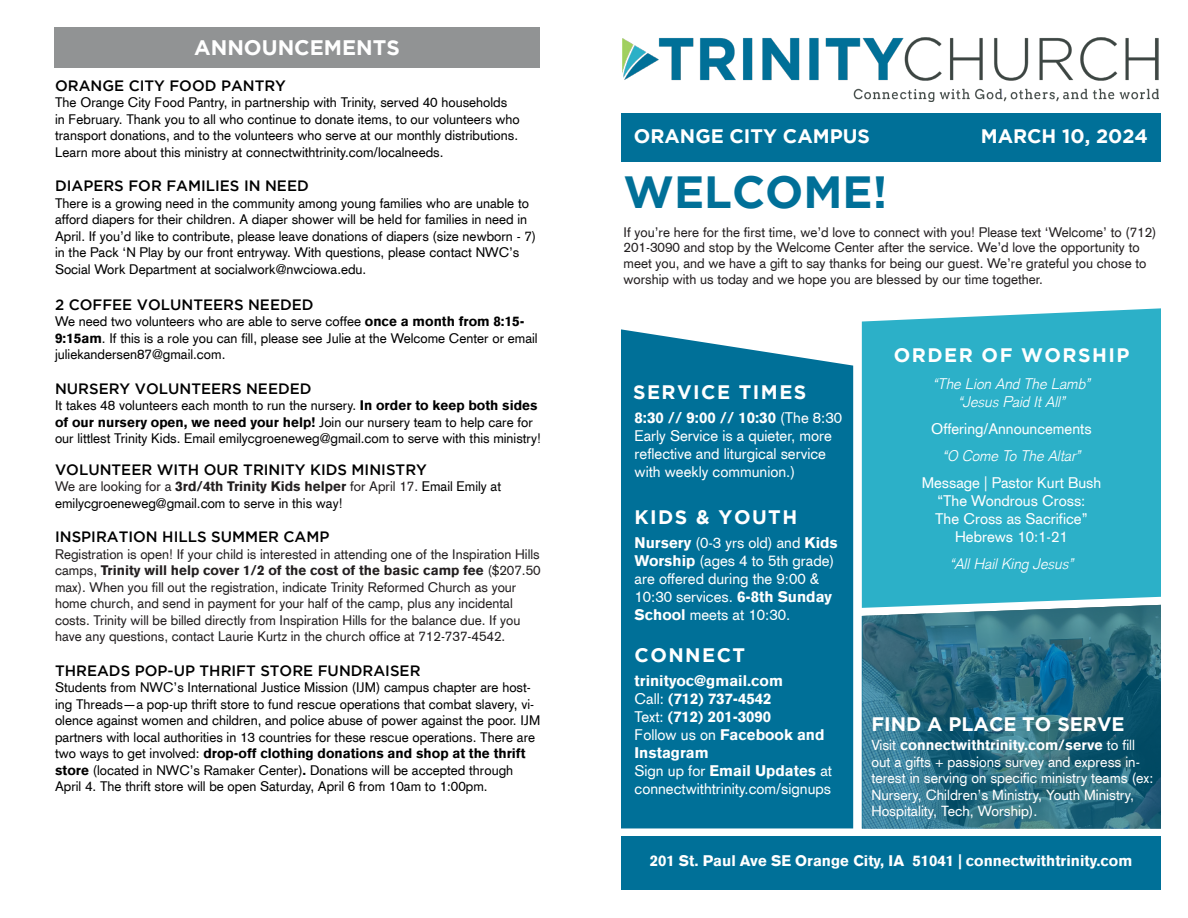
<style>
.page{position:relative;width:1188px;height:918px;background:#fff}
.page>*{position:absolute;margin:0;border:0;box-sizing:border-box;transform-origin:0 0}
.t1{font:700 45px "Gotham";color:#007098}
.t2{font:700 21px "Gotham";color:#fff}
.t3{font:700 19.5px "Gotham";color:#fff}
.t4{font:700 19.5px "Gotham";letter-spacing:.075em;color:#fff}
.t5{font:15px/18px "Akzidenz Grotesk CE";color:#fff}
.t6{font:500 15px "Gotham";color:#000}
.t7{font:900 15px "Akzidenz Grotesk CE";color:#fff}
.t8{font:italic 300 15px "Akzidenz Grotesk";color:#fff}
.t9{font:14.25px/16.5px "Akzidenz Grotesk CE";color:#fff}
.t10{font:13.5px/16.5px "Akzidenz Grotesk CE";color:#000}
.t11{font:13.5px/16.5px "Akzidenz Grotesk CE";color:#231f20}
.s1{font-weight:900}
.s2{color:#231f20}
.s3{font-weight:900;color:#231f20}
.s4{font-weight:400}
</style>
<div class="page">
<div style="left:621px;top:329px;width:232px;height:499px;background:#007098"></div>
<svg style="left:862px;top:608px;width:299px;height:221px;background:#2d6e82"></svg>
<div style="left:862px;top:308px;width:299px;height:300px;background:#2cb0c8"></div>
<div style="left:54px;top:27px;width:486px;height:41px;background:#919394"></div>
<img style="left:622px;top:38px;width:536px;height:63px">
<div style="left:621px;top:113px;width:540px;height:49px;background:#007098"></div>
<div style="left:621px;top:836px;width:540px;height:54px;background:#007098"></div>
<p class="t2" style="left:194px;top:36px;width:207px">ANNOUNCEMENTS</p>
<p class="t6" style="left:55px;top:77px;width:232px">ORANGE CITY FOOD PANTRY</p>
<p class="t10" style="left:55px;top:94px;width:466px">The Orange City Food Pantry, in partnership with Trinity, served 40 households in February. Thank you to all who continue to donate items, to our volunteers who transport donations, and to the volunteers who serve at our monthly distributions.<br>Learn more about this ministry at connectwithtrinity.com/localneeds.</p>
<p class="t6" style="left:55px;top:178px;width:255px">DIAPERS FOR FAMILIES IN NEED</p>
<p class="t10" style="left:55px;top:195px;width:483px">There is a growing need in the community among young families who are unable to afford diapers for their children. A diaper shower will be held for families in need in April. If you’d like to contribute, please leave donations of diapers (size newborn - 7) in the Pack ‘N Play by our front entryway. With questions, please contact NWC’s Social Work Department at socialwork@nwciowa.edu.</p>
<p class="t6" style="left:55px;top:296px;width:260px">2 COFFEE VOLUNTEERS NEEDED</p>
<p class="t10" style="left:55px;top:313px;width:484px">We need two volunteers who are able to serve coffee <span class="s1">once a month from 8:15-<br>9:15am</span>. If this is a role you can fill, please see Julie at the Welcome Center or email juliekandersen87@gmail.com.</p>
<p class="t6" style="left:55px;top:380px;width:258px">NURSERY VOLUNTEERS NEEDED</p>
<p class="t10" style="left:55px;top:397px;width:488px">It takes 48 volunteers each month to run the nursery. <span class="s1">In order to keep both sides of our nursery open, we need your help!</span> Join our nursery team to help care for our littlest Trinity Kids. Email emilycgroeneweg@gmail.com to serve with this ministry!</p>
<p class="t6" style="left:55px;top:461px;width:373px">VOLUNTEER WITH OUR TRINITY KIDS MINISTRY</p>
<p class="t10" style="left:55px;top:478px;width:448px"><span class="s2">We are looking for a</span> <span class="s3">3rd/4th Trinity Kids helper</span> <span class="s2">for April 17.</span> Email Emily at emilycgroeneweg@gmail.com to serve in this way!</p>
<p class="t6" style="left:55px;top:529px;width:276px">INSPIRATION HILLS SUMMER CAMP</p>
<p class="t11" style="left:55px;top:546px;width:487px">Registration is open! If your child is interested in attending one of the Inspiration Hills camps, <span class="s1">Trinity will help cover 1/2 of the cost of the basic camp fee</span> ($207.50 max). When you fill out the registration, indicate Trinity Reformed Church as your home church, and send in payment for your half of the camp, plus any incidental costs. Trinity will be billed directly from Inspiration Hills for the balance due. If you have any questions, contact Laurie Kurtz in the church office at 712-737-4542.</p>
<p class="t6" style="left:55px;top:662px;width:367px">THREADS POP-UP THRIFT STORE FUNDRAISER</p>
<p class="t10" style="left:55px;top:679px;width:487px">Students from NWC’s International Justice Mission (IJM) campus chapter are host&shy;ing Threads—a pop-up thrift store to fund rescue operations that combat slavery, vi&shy;olence against women and children, and police abuse of power against the poor. IJM partners with local authorities in 13 countries for these rescue operations. There are two ways to get involved: <span class="s1">drop-off clothing donations and shop at the thrift store</span> (located in NWC’s Ramaker Center)<span class="s1">.</span> Donations will be accepted through April 4. The thrift store will be open Saturday, April 6 from 10am to 1:00pm.</p>
<p class="t3" style="left:634px;top:125px;width:238px">ORANGE CITY CAMPUS</p>
<p class="t3" style="left:981px;top:125px;width:169px">MARCH 10, 2024</p>
<p class="t1" style="left:624px;top:166px;width:265px">WELCOME!</p>
<p class="t11" style="left:624px;top:224px;width:534px;line-height:15.8px">If you’re here for the first time, we’d love to connect with you! Please text ‘Welcome’ to (712)<br>201-3090 and stop by the Welcome Center after the service. We’d love the opportunity to meet you, and we have a gift to say thanks for being our guest. We’re grateful you chose to worship with us today and we hope you are blessed by our time together.</p>
<p class="t4" style="left:633px;top:381px;width:175px">SERVICE TIMES</p>
<p class="t5" style="left:635px;top:409px;width:209px"><span class="s1">8:30 // 9:00 // 10:30</span> (The 8:30<br>Early Service is a quieter, more reflective and liturgical service with weekly communion.)</p>
<p class="t4" style="left:635px;top:506px;width:164px">KIDS &amp; YOUTH</p>
<p class="t5" style="left:635px;top:533px;width:205px"><span class="s1">Nursery</span> (0-3 yrs old) and <span class="s1">Kids<br>Worship</span> (ages 4 to 5th grade) are offered during the 9:00 &amp;<br>10:30 services. <span class="s1">6-8th Sunday<br>School</span> meets at 10:30.</p>
<p class="t4" style="left:635px;top:644px;width:112px">CONNECT</p>
<p class="t7" style="left:635px;top:671px;width:150px">trinityoc@gmail.com</p>
<p class="t7" style="left:635px;top:689px;width:139px"><span class="s4">Call:</span> (712) 737-4542</p>
<p class="t7" style="left:635px;top:707px;width:138px"><span class="s4">Text:</span> (712) 201-3090</p>
<p class="t7" style="left:635px;top:725px;width:192px"><span class="s4">Follow us on</span> Facebook and</p>
<p class="t7" style="left:635px;top:743px;width:76px">Instagram</p>
<p class="t7" style="left:635px;top:761px;width:199px"><span class="s4">Sign up for</span> Email Updates <span class="s4">at</span></p>
<p class="t5" style="left:635px;top:780px;width:198px">connectwithtrinity.com/signups</p>
<p class="t4" style="left:894px;top:344px;width:237px">ORDER OF WORSHIP</p>
<p class="t8" style="left:933px;top:375px;width:158px">“The Lion And The Lamb”</p>
<p class="t8" style="left:958px;top:393px;width:108px">“Jesus Paid It All”</p>
<p class="t5" style="left:931px;top:419px;width:162px">Offering/Announcements</p>
<p class="t8" style="left:943px;top:447px;width:139px">“O Come To The Altar”</p>
<p class="t5" style="left:922px;top:473px;width:181px">Message | Pastor Kurt Bush</p>
<p class="t5" style="left:937px;top:491px;width:150px">“The Wondrous Cross:</p>
<p class="t5" style="left:935px;top:509px;width:154px">The Cross as Sacrifice”</p>
<p class="t5" style="left:955px;top:527px;width:114px">Hebrews 10:1-21</p>
<p class="t8" style="left:950px;top:555px;width:125px">“All Hail King Jesus”</p>
<p class="t3" style="left:871px;top:713px;width:255px">FIND A PLACE TO SERVE</p>
<p class="t9" style="left:871px;top:737px;width:283px">Visit <span class="s1">connectwithtrinity.com/serve</span> to fill out a gifts + passions survey and express in&shy;terest in serving on specific ministry teams (ex:<br>Nursery, Children’s Ministry, Youth Ministry, Hospitality, Tech, Worship).</p>
<p class="t7" style="left:650px;top:851px;width:484px">201 St. Paul Ave SE Orange City, IA 51041 | connectwithtrinity.com</p>
</div>
